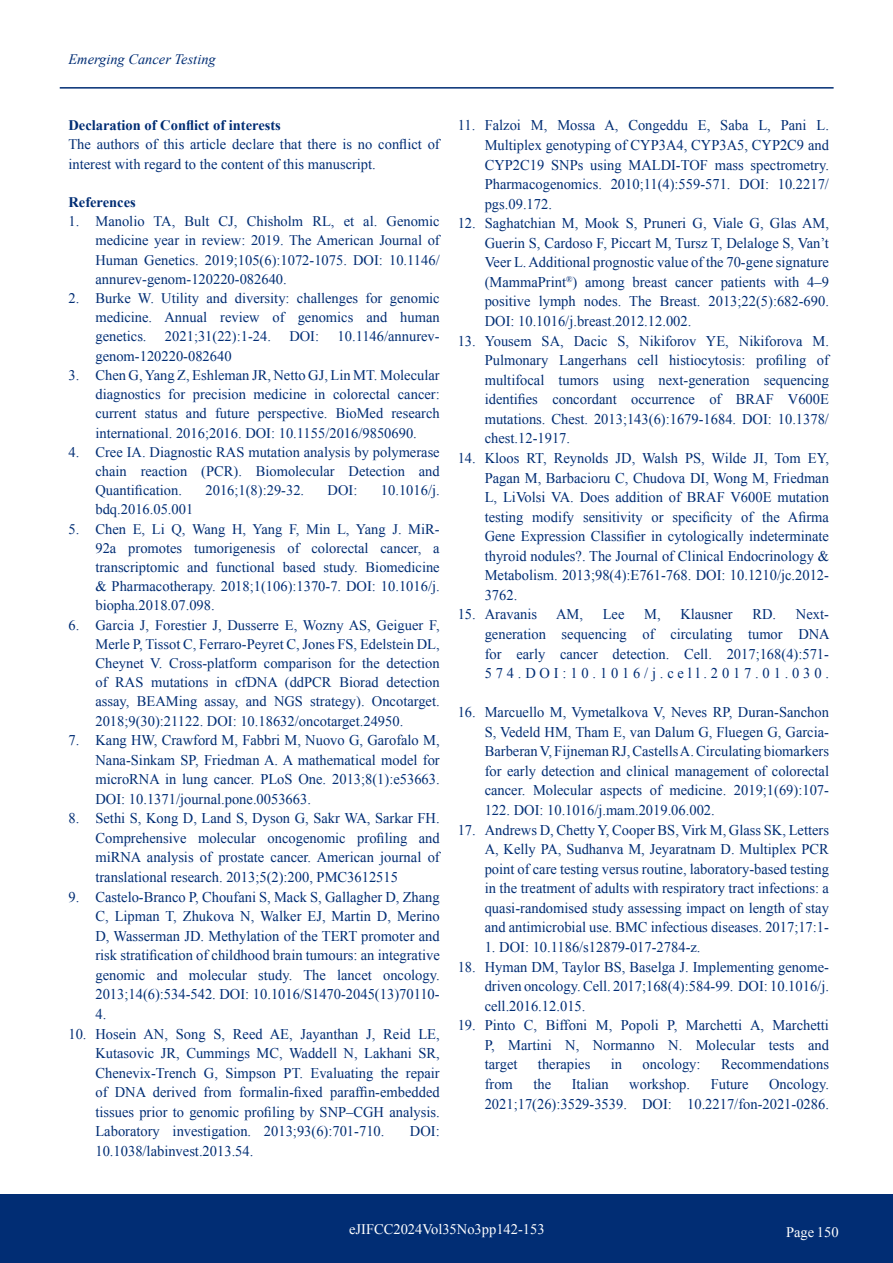
<style>
.page{position:relative;width:893px;height:1263px;background:#fff}
.page>*{position:absolute;margin:0;border:0;box-sizing:border-box;transform-origin:0 0}
.t1{font:14.85px/19.5px "Times New Roman";color:#012d74;text-align:justify}
.t2{font:14.55px/19.2px "Times New Roman";color:#012d74;text-align:justify}
.t3{font:700 14.55px "Times New Roman";color:#012d74}
.t4{font:14.55px "Times New Roman";color:#fff}
.t5{font:italic 14.4px "Times New Roman";color:#012d74}
</style>
<div class="page">
<div style="left:0;top:1195px;width:893px;height:68px;background:#012d74"></div>
<hr style="left:60px;top:87px;width:774px;height:2px;background:#012d74">
<p class="t5" style="left:68px;top:49px;width:149px">Emerging Cancer Testing</p>
<p class="t3" style="left:68px;top:115px;width:214px">Declaration of Conflict of interests</p>
<p class="t2" style="left:68px;top:135px;width:373px">The authors of this article declare that there is no conflict of interest with regard to the content of this manuscript.</p>
<p class="t3" style="left:68px;top:192px;width:69px">References</p>
<p class="t2" style="left:95px;top:212px;width:346px;text-indent:-27px">1. Manolio TA, Bult CJ, Chisholm RL, et al. Genomic medicine year in review: 2019. The American Journal of Human Genetics. 2019;105(6):1072-1075. DOI: 10.1146/ annurev-genom-120220-082640.</p>
<p class="t2" style="left:95px;top:288px;width:346px;text-indent:-27px">2. Burke W. Utility and diversity: challenges for genomic medicine. Annual review of genomics and human genetics.</p>
<p class="t2" style="left:165px;top:327px;width:107px">2021;31(22):1-24.</p>
<p class="t2" style="left:289px;top:327px;width:31px">DOI:</p>
<p class="t2" style="left:338px;top:327px;width:104px">10.1146/annurev-</p>
<p class="t2" style="left:95px;top:346px;width:138px">genom-120220-082640</p>
<p class="t2" style="left:95px;top:365px;width:346px;text-indent:-27px">3. Chen G, Yang Z, Eshleman JR, Netto GJ, Lin MT. Molecular diagnostics for precision medicine in colorectal cancer: current status and future perspective. BioMed research international. 2016;2016. DOI: 10.1155/2016/9850690.</p>
<p class="t2" style="left:95px;top:442px;width:346px;text-indent:-27px">4. Cree IA. Diagnostic RAS mutation analysis by polymerase chain reaction (PCR). Biomolecular Detection and Quantification.</p>
<p class="t2" style="left:205px;top:480px;width:100px">2016;1(8):29-32.</p>
<p class="t2" style="left:328px;top:480px;width:31px">DOI:</p>
<p class="t2" style="left:381px;top:480px;width:60px">10.1016/j.</p>
<p class="t2" style="left:95px;top:500px;width:99px">bdq.2016.05.001</p>
<p class="t2" style="left:95px;top:519px;width:346px;text-indent:-27px">5. Chen E, Li Q, Wang H, Yang F, Min L, Yang J. MiR-92a promotes tumorigenesis of colorectal cancer, a transcriptomic and functional based study. Biomedicine &amp; Pharmacotherapy. 2018;1(106):1370-7. DOI: 10.1016/j. biopha.2018.07.098.</p>
<p class="t2" style="left:95px;top:615px;width:346px;text-indent:-27px">6. Garcia J, Forestier J, Dusserre E, Wozny AS, Geiguer F, Merle P, Tissot C, Ferraro-Peyret C, Jones FS, Edelstein DL, Cheynet V. Cross-platform comparison for the detection of RAS mutations in cfDNA (ddPCR Biorad detection assay, BEAMing assay, and NGS strategy). Oncotarget.<br>2018;9(30):21122. DOI: 10.18632/oncotarget.24950.</p>
<p class="t1" style="left:95px;top:730px;width:346px;text-indent:-27px">7. Kang HW, Crawford M, Fabbri M, Nuovo G, Garofalo M, Nana-Sinkam SP, Friedman A. A mathematical model for microRNA in lung cancer. PLoS One. 2013;8(1):e53663.<br>DOI: 10.1371/journal.pone.0053663.</p>
<p class="t1" style="left:95px;top:808px;width:346px;text-indent:-27px">8. Sethi S, Kong D, Land S, Dyson G, Sakr WA, Sarkar FH.<br>Comprehensive molecular oncogenomic profiling and miRNA analysis of prostate cancer. American journal of translational research. 2013;5(2):200, PMC3612515</p>
<p class="t1" style="left:95px;top:887px;width:346px;text-indent:-27px">9. Castelo-Branco P, Choufani S, Mack S, Gallagher D, Zhang C, Lipman T, Zhukova N, Walker EJ, Martin D, Merino D, Wasserman JD. Methylation of the TERT promoter and risk stratification of childhood brain tumours: an integrative genomic and molecular study. The lancet oncology.<br>2013;14(6):534-542. DOI: 10.1016/S1470-2045(13)70110- 4.</p>
<p class="t1" style="left:95px;top:1023px;width:346px;text-indent:-27px">10. Hosein AN, Song S, Reed AE, Jayanthan J, Reid LE, Kutasovic JR, Cummings MC, Waddell N, Lakhani SR, Chenevix-Trench G, Simpson PT. Evaluating the repair of DNA derived from formalin-fixed paraffin-embedded tissues prior to genomic profiling by SNP–CGH analysis.<br>Laboratory investigation. 2013;93(6):701-710.</p>
<p class="t1" style="left:410px;top:1121px;width:31px">DOI:</p>
<p class="t1" style="left:95px;top:1141px;width:159px">10.1038/labinvest.2013.54.</p>
<p class="t1" style="left:485px;top:116px;width:346px;text-indent:-27px">11. Falzoi M, Mossa A, Congeddu E, Saba L, Pani L.<br>Multiplex genotyping of CYP3A4, CYP3A5, CYP2C9 and CYP2C19 SNPs using MALDI-TOF mass spectrometry.<br>Pharmacogenomics. 2010;11(4):559-571. DOI: 10.2217/ pgs.09.172.</p>
<p class="t1" style="left:485px;top:213px;width:346px;text-indent:-27px">12. Saghatchian M, Mook S, Pruneri G, Viale G, Glas AM, Guerin S, Cardoso F, Piccart M, Tursz T, Delaloge S, Van’t Veer L. Additional prognostic value of the 70-gene signature (MammaPrint<sup>®</sup>) among breast cancer patients with 4–9 positive lymph nodes. The Breast. 2013;22(5):682-690.<br>DOI: 10.1016/j.breast.2012.12.002.</p>
<p class="t1" style="left:485px;top:331px;width:346px;text-indent:-27px">13. Yousem SA, Dacic S, Nikiforov YE, Nikiforova M.<br>Pulmonary Langerhans cell histiocytosis: profiling of multifocal tumors using next-generation sequencing identifies concordant occurrence of BRAF V600E mutations. Chest. 2013;143(6):1679-1684. DOI: 10.1378/ chest.12-1917.</p>
<p class="t1" style="left:485px;top:448px;width:346px;text-indent:-27px">14. Kloos RT, Reynolds JD, Walsh PS, Wilde JI, Tom EY, Pagan M, Barbacioru C, Chudova DI, Wong M, Friedman L, LiVolsi VA. Does addition of BRAF V600E mutation testing modify sensitivity or specificity of the Afirma Gene Expression Classifier in cytologically indeterminate thyroid nodules?. The Journal of Clinical Endocrinology &amp; Metabolism. 2013;98(4):E761-768. DOI: 10.1210/jc.2012- 3762.</p>
<p class="t1" style="left:458px;top:604px;width:81px">15. Aravanis</p>
<p class="t1" style="left:556px;top:604px;width:28px">AM,</p>
<p class="t1" style="left:603px;top:604px;width:23px">Lee</p>
<p class="t1" style="left:644px;top:604px;width:18px">M,</p>
<p class="t1" style="left:680px;top:604px;width:54px">Klausner</p>
<p class="t1" style="left:485px;top:604px;width:347px;text-indent:268px">RD. Next&shy;generation sequencing of circulating tumor DNA for early cancer detection. Cell. 2017;168(4):571- 574.DOI:10.1016/j.cell.2017.01.030.</p>
<p class="t1" style="left:485px;top:702px;width:346px;text-indent:-27px">16. Marcuello M, Vymetalkova V, Neves RP, Duran-Sanchon S, Vedeld HM, Tham E, van Dalum G, Fluegen G, Garcia-Barberan V, Fijneman RJ, Castells A. Circulating biomarkers for early detection and clinical management of colorectal cancer. Molecular aspects of medicine. 2019;1(69):107- 122. DOI: 10.1016/j.mam.2019.06.002.</p>
<p class="t1" style="left:485px;top:820px;width:346px;text-indent:-27px">17. Andrews D, Chetty Y, Cooper BS, Virk M, Glass SK, Letters A, Kelly PA, Sudhanva M, Jeyaratnam D. Multiplex PCR point of care testing versus routine, laboratory-based testing in the treatment of adults with respiratory tract infections: a quasi-randomised study assessing impact on length of stay and antimicrobial use. BMC infectious diseases. 2017;17:1-</p>
<p class="t1" style="left:485px;top:937px;width:217px">1. DOI: 10.1186/s12879-017-2784-z.</p>
<p class="t1" style="left:485px;top:956px;width:346px;text-indent:-27px">18. Hyman DM, Taylor BS, Baselga J. Implementing genome&shy;driven oncology. Cell. 2017;168(4):584-99. DOI: 10.1016/j. cell.2016.12.015.</p>
<p class="t1" style="left:485px;top:1015px;width:346px;text-indent:-27px">19. Pinto C, Biffoni M, Popoli P, Marchetti A, Marchetti P, Martini N, Normanno N. Molecular tests and target</p>
<p class="t1" style="left:538px;top:1054px;width:54px">therapies</p>
<p class="t1" style="left:611px;top:1054px;width:13px">in</p>
<p class="t1" style="left:642px;top:1054px;width:60px">oncology:</p>
<p class="t1" style="left:721px;top:1054px;width:109px">Recommendations</p>
<p class="t1" style="left:485px;top:1074px;width:346px;text-align:right">Oncology.<br>2021;17(26):3529-3539. DOI: 10.2217/fon-2021-0286.</p>
<p class="t1" style="left:485px;top:1074px;width:30px">from</p>
<p class="t1" style="left:533px;top:1074px;width:19px">the</p>
<p class="t1" style="left:572px;top:1074px;width:39px">Italian</p>
<p class="t1" style="left:629px;top:1074px;width:62px">workshop.</p>
<p class="t1" style="left:711px;top:1074px;width:39px">Future</p>
<p class="t4" style="left:349px;top:1219px;width:197px">eJIFCC2024Vol35No3pp142-153</p>
<p class="t4" style="left:786px;top:1223px;width:54px">Page 150</p>
</div>
